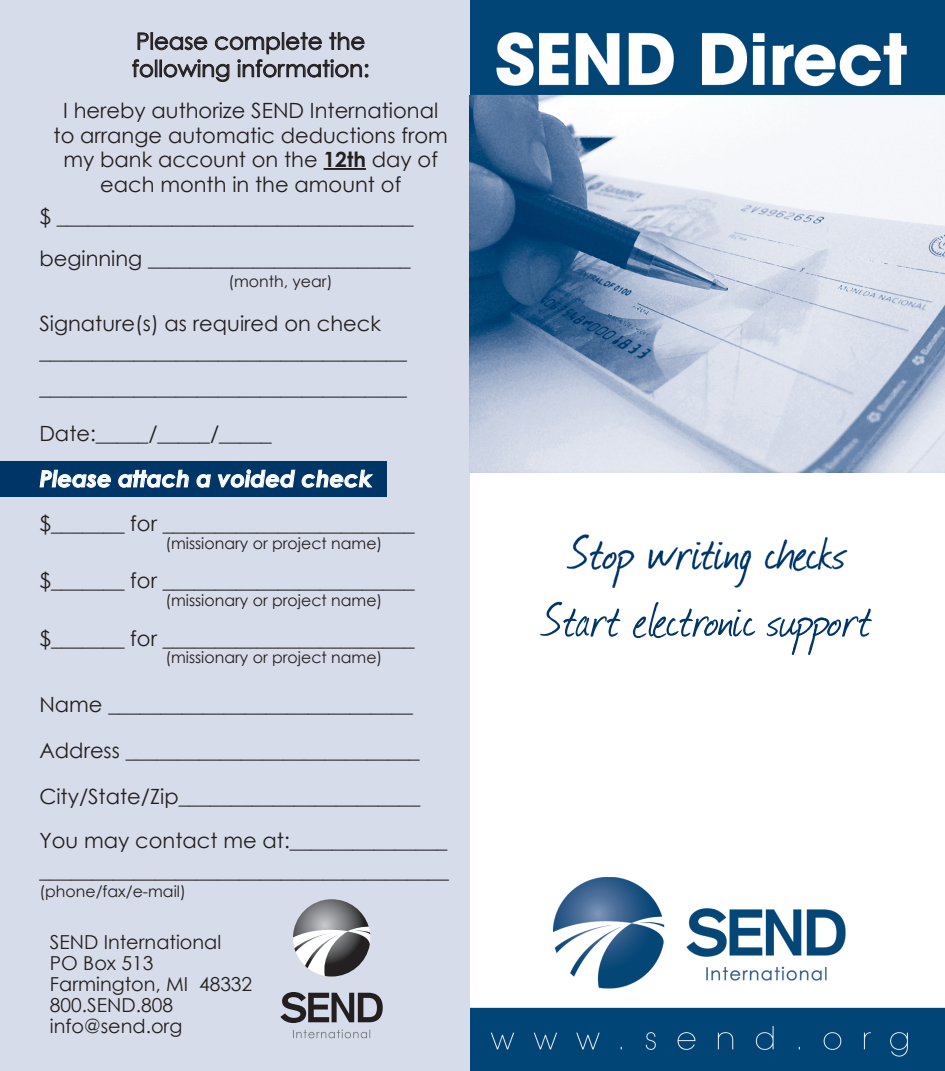
<style>
.page{position:relative;width:945px;height:1071px;background:#fff}
.page>*{position:absolute;margin:0;border:0;box-sizing:border-box;transform-origin:0 0}
.t1{font:56px "Journal";color:#003667}
.t2{font:22.75px "Century Gothic";color:#231f20}
.t3{font:italic 700 22.75px "Century Gothic";color:#fff}
.t4{font:21px "Century Gothic";color:#231f20}
.t5{font:19.25px "Century Gothic";color:#231f20}
.t6{font:15.75px "Century Gothic";color:#231f20}
.s1{font-weight:700}
</style>
<div class="page">
<div style="left:0;top:0;width:471px;height:1071px;background:#d6dce9"></div>
<div style="left:0;top:461px;width:387px;height:36px;background:#003667"></div>
<img style="left:471px;top:0;width:474px;height:1071px">
<svg style="left:566px;top:534px;width:68px;height:56px"></svg>
<svg style="left:648px;top:541px;width:103px;height:47px"></svg>
<svg style="left:765px;top:537px;width:82px;height:34px"></svg>
<img style="left:469px;top:95px;width:476px;height:378px">
<svg style="left:293px;top:899px;width:77px;height:78px"></svg>
<svg style="left:280px;top:992px;width:103px;height:31px"></svg>
<svg style="left:293px;top:1030px;width:77px;height:8px"></svg>
<hr style="left:324px;top:168px;width:42px;height:2px;background:#231f20">
<svg style="left:132px;top:32px;width:237px;height:50px"></svg>
<svg style="left:40px;top:470px;width:71px;height:17px"></svg>
<svg style="left:119px;top:470px;width:69px;height:17px"></svg>
<svg style="left:197px;top:474px;width:13px;height:13px"></svg>
<svg style="left:218px;top:470px;width:77px;height:17px"></svg>
<svg style="left:302px;top:470px;width:70px;height:17px"></svg>
<p class="t2" style="left:136px;top:25px;width:231px">Please complete the</p>
<p class="t2" style="left:132px;top:53px;width:239px">following information:</p>
<p class="t4" style="left:63px;top:96px;width:377px">I hereby authorize SEND International</p>
<p class="t4" style="left:54px;top:120px;width:396px">to arrange automatic deductions from</p>
<p class="t4" style="left:63px;top:145px;width:376px">my bank account on the <span class="s1">12th</span> day of</p>
<p class="t4" style="left:100px;top:169px;width:303px">each month in the amount of</p>
<p class="t4" style="left:39px;top:201px;width:376px">$ __________________________________</p>
<p class="t4" style="left:39px;top:243px;width:373px">beginning _________________________</p>
<p class="t6" style="left:228px;top:270px;width:106px">(month, year)</p>
<p class="t4" style="left:39px;top:309px;width:343px">Signature(s) as required on check</p>
<p class="t4" style="left:39px;top:337px;width:369px">___________________________________</p>
<p class="t4" style="left:39px;top:372px;width:369px">___________________________________</p>
<p class="t4" style="left:39px;top:418px;width:234px">Date:_____/_____/_____</p>
<p class="t3" style="left:39px;top:461px;width:334px">Please attach a voided check</p>
<p class="t4" style="left:39px;top:509px;width:377px">$_______ for ________________________</p>
<p class="t6" style="left:165px;top:532px;width:219px">(missionary or project name)</p>
<p class="t4" style="left:39px;top:566px;width:377px">$_______ for ________________________</p>
<p class="t6" style="left:165px;top:589px;width:219px">(missionary or project name)</p>
<p class="t4" style="left:39px;top:624px;width:377px">$_______ for ________________________</p>
<p class="t6" style="left:165px;top:647px;width:219px">(missionary or project name)</p>
<p class="t4" style="left:39px;top:689px;width:375px">Name _____________________________</p>
<p class="t4" style="left:39px;top:736px;width:382px">Address ____________________________</p>
<p class="t4" style="left:39px;top:782px;width:382px">City/State/Zip_______________________</p>
<p class="t4" style="left:39px;top:826px;width:409px">You may contact me at:_______________</p>
<p class="t4" style="left:39px;top:856px;width:411px">_______________________________________</p>
<p class="t6" style="left:39px;top:880px;width:148px">(phone/fax/e-mail)</p>
<p class="t5" style="left:50px;top:928px;width:173px">SEND International</p>
<p class="t5" style="left:50px;top:949px;width:105px">PO Box 513</p>
<p class="t5" style="left:50px;top:970px;width:204px">Farmington, MI 48332</p>
<p class="t5" style="left:50px;top:991px;width:125px">800.SEND.808</p>
<p class="t5" style="left:50px;top:1012px;width:134px">info@send.org</p>
<p class="t1" style="left:569px;top:514px;width:278px">Stop writing checks</p>
<p class="t1" style="left:543px;top:582px;width:331px">Start electronic support</p>
</div>
